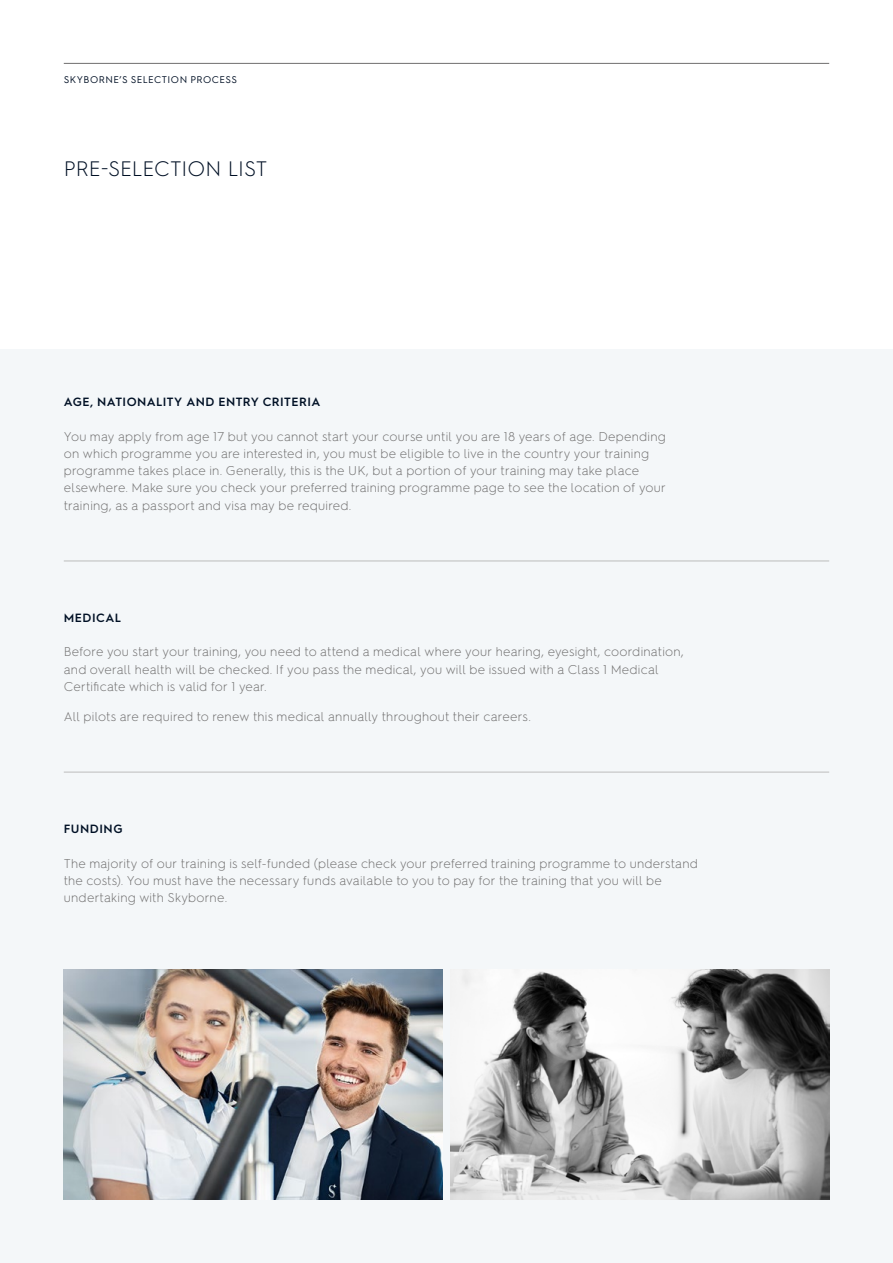
<style>
.page{position:relative;width:893px;height:1263px;background:#fff}
.page>*{position:absolute;margin:0;border:0;box-sizing:border-box;transform-origin:0 0}
.t1{font:300 21px "Hurme Geometric Sans 2";letter-spacing:-.01em;color:#001025}
.t2{font:300 12.75px/17.2px "Hurme Geometric Sans 2";letter-spacing:.015em;color:#706f6f}
.t3{font:600 12px "Hurme Geometric Sans 2";letter-spacing:.04em;color:#001025}
.t4{font:9.75px "Hurme Geometric Sans 2";letter-spacing:.045em;color:#001025}
</style>
<div class="page">
<hr style="left:64px;top:63px;width:765px;height:1px;background:#706f6f">
<div style="left:0;top:350px;width:893px;height:913px;background:#f4f7f9"></div>
<hr style="left:64px;top:561px;width:765px;height:1px;background:#bcbcbc">
<hr style="left:64px;top:772px;width:765px;height:1px;background:#bcbcbc">
<img style="left:451px;top:969px;width:378px;height:230px">
<img style="left:64px;top:969px;width:378px;height:230px">
<p class="t4" style="left:64px;top:73px;width:175px">SKYBORNE’S SELECTION PROCESS</p>
<h1 class="t1" style="left:64px;top:154px;width:205px">PRE-SELECTION LIST</h1>
<p class="t3" style="left:64px;top:394px;width:258px">AGE, NATIONALITY AND ENTRY CRITERIA</p>
<p class="t2" style="left:64px;top:427px;width:604px">You may apply from age 17 but you cannot start your course until you are 18 years of age. Depending on which programme you are interested in, you must be eligible to live in the country your training programme takes place in. Generally, this is the UK, but a portion of your training may take place elsewhere. Make sure you check your preferred training programme page to see the location of your training, as a passport and visa may be required.</p>
<p class="t3" style="left:64px;top:609px;width:59px">MEDICAL</p>
<p class="t2" style="left:64px;top:642px;width:622px">Before you start your training, you need to attend a medical where your hearing, eyesight, coordination, and overall health will be checked. If you pass the medical, you will be issued with a Class 1 Medical<br>Certificate which is valid for 1 year.</p>
<p class="t2" style="left:64px;top:707px;width:469px">All pilots are required to renew this medical annually throughout their careers.</p>
<p class="t3" style="left:64px;top:820px;width:60px">FUNDING</p>
<p class="t2" style="left:64px;top:854px;width:636px">The majority of our training is self-funded (please check your preferred training programme to understand the costs). You must have the necessary funds available to you to pay for the training that you will be undertaking with Skyborne.</p>
</div>
